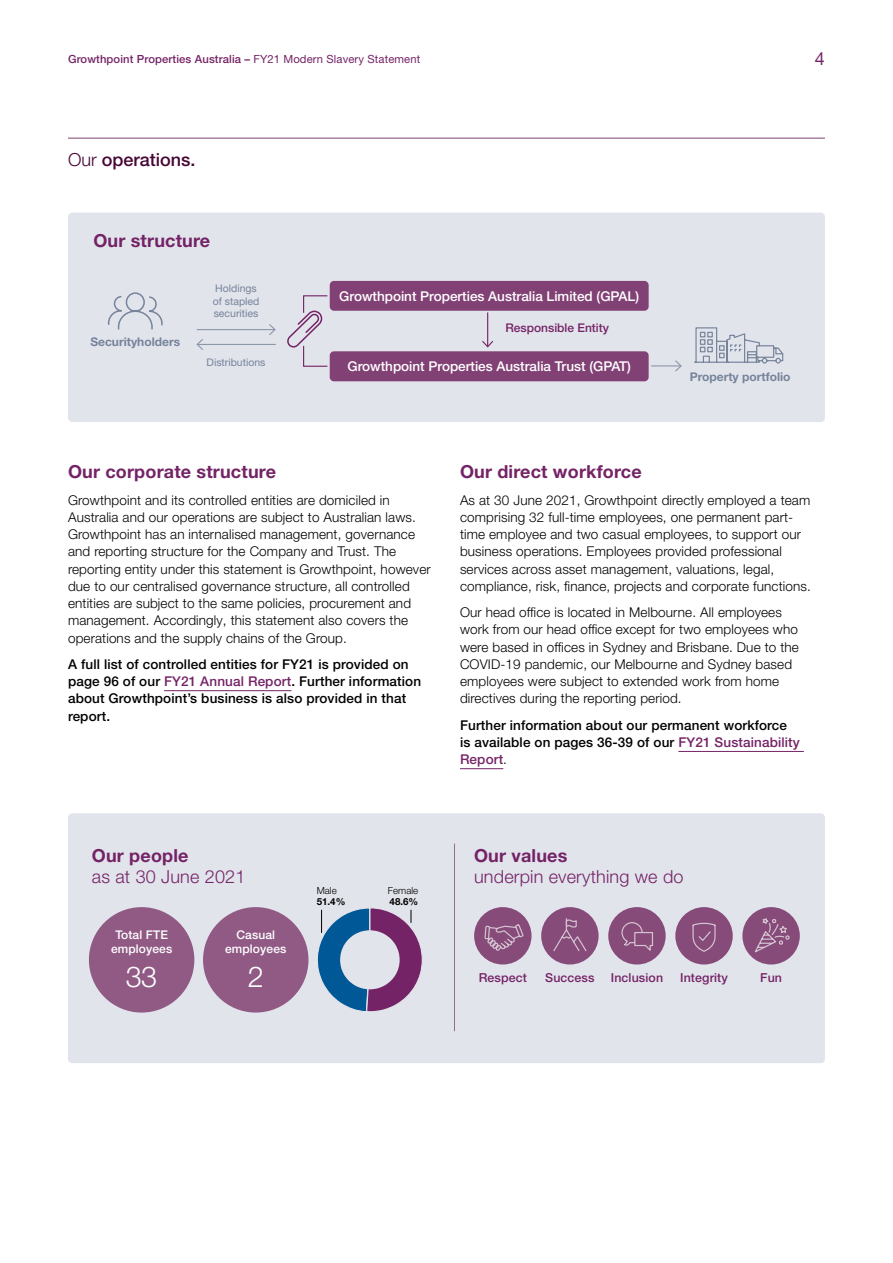
<style>
.page{position:relative;width:893px;height:1263px;background:#fff}
.page>*{position:absolute;margin:0;border:0;box-sizing:border-box;transform-origin:0 0}
.t1{font:300 28.8px "Helvetica Neue LT Pro";color:#fff}
.t2{font:700 18px "Helvetica Neue LT Pro";letter-spacing:.01em;color:#742366}
.t3{font:300 18px "Helvetica Neue LT Pro";letter-spacing:.01em;color:#742366}
.t4{font:500 18px "Helvetica Neue LT Pro";color:#470635}
.t5{font:18px "Helvetica Neue LT Pro";color:#742366}
.t6{font:300 13.5px/17.2px "Helvetica Neue LT Pro";letter-spacing:.01em;color:#000}
.t7{font:500 13.5px/17.2px "Helvetica Neue LT Pro";letter-spacing:.01em;color:#000}
.t8{font:500 13.5px "Helvetica Neue LT Pro";color:#fff}
.t9{font:500 12.3px "Helvetica Neue LT Pro";letter-spacing:.01em;color:#742366}
.t10{font:500 12px/14.4px "Helvetica Neue LT Pro";letter-spacing:.01em;color:#fff;text-align:center}
.t11{font:700 12px "Helvetica Neue LT Pro";color:#76849a}
.t12{font:500 12px "Helvetica Neue LT Pro";color:#742366}
.t13{font:500 11.25px "Helvetica Neue LT Pro";letter-spacing:.01em;color:#742366}
.t14{font:10.5px/12.6px "Helvetica Neue LT Pro";color:#76849a}
.t15{font:300 9.75px "Helvetica Neue LT Pro";color:#000}
.t16{font:700 9.75px "Helvetica Neue LT Pro";color:#000}
.s1{font-weight:400}
.s2{font-weight:300}
.s3{color:#742366}
</style>
<div class="page">
<hr style="left:164px;top:690px;width:127px;height:1px;background:#742366">
<hr style="left:678px;top:751px;width:126px;height:1px;background:#742366">
<hr style="left:460px;top:768px;width:43px;height:1px;background:#742366">
<hr style="left:68px;top:137px;width:757px;height:2px;background:#a9819f">
<div style="left:68px;top:813px;width:757px;height:250px;background:#e2e4ec;border-radius:4px"></div>
<div style="left:89px;top:907px;width:105px;height:105px;background:#905a85;border-radius:50%"></div>
<div style="left:203px;top:907px;width:105px;height:105px;background:#905a85;border-radius:50%"></div>
<div style="left:474px;top:907px;width:57px;height:57px;background:#874b7a;border-radius:50%"></div>
<svg style="left:484px;top:907px;width:40px;height:44px"></svg>
<div style="left:541px;top:907px;width:58px;height:57px;background:#874b7a;border-radius:50%"></div>
<svg style="left:553px;top:918px;width:34px;height:33px"></svg>
<div style="left:608px;top:907px;width:58px;height:57px;background:#874b7a;border-radius:50%"></div>
<svg style="left:621px;top:922px;width:32px;height:29px"></svg>
<div style="left:675px;top:907px;width:58px;height:57px;background:#874b7a;border-radius:50%"></div>
<svg style="left:692px;top:923px;width:24px;height:29px"></svg>
<div style="left:742px;top:907px;width:58px;height:57px;background:#874b7a;border-radius:50%"></div>
<svg style="left:755px;top:918px;width:35px;height:35px"></svg>
<svg style="left:317px;top:908px;width:105px;height:104px"></svg>
<hr style="left:454px;top:843px;width:1px;height:188px;background:#946f8a">
<div style="left:68px;top:213px;width:757px;height:209px;background:#e2e4ec;border-radius:4px"></div>
<div style="left:330px;top:281px;width:319px;height:30px;background:#824175;border-radius:4px"></div>
<div style="left:330px;top:351px;width:319px;height:30px;background:#824175;border-radius:4px"></div>
<svg style="left:108px;top:292px;width:55px;height:38px"></svg>
<svg style="left:694px;top:327px;width:90px;height:37px"></svg>
<hr style="left:487px;top:312px;width:1px;height:35px;background:#742366">
<svg style="left:482px;top:340px;width:12px;height:8px"></svg>
<hr style="left:651px;top:365px;width:30px;height:1px;background:#8d97aa">
<svg style="left:674px;top:360px;width:8px;height:12px"></svg>
<hr style="left:197px;top:344px;width:79px;height:1px;background:#8d97aa">
<svg style="left:196px;top:339px;width:7px;height:11px"></svg>
<hr style="left:197px;top:329px;width:78px;height:1px;background:#8d97aa">
<svg style="left:268px;top:324px;width:8px;height:11px"></svg>
<svg style="left:287px;top:295px;width:41px;height:72px"></svg>
<p class="t13" style="left:68px;top:53px;width:354px">Growthpoint Properties Australia – <span class="s1">FY21 Modern Slavery Statement</span></p>
<h2 class="t5" style="left:815px;top:48px;width:12px">4</h2>
<h2 class="t4" style="left:68px;top:149px;width:129px"><span class="s2">Our</span> operations.</h2>
<h2 class="t2" style="left:93px;top:229px;width:118px">Our structure</h2>
<p class="t11" style="left:90px;top:334px;width:91px">Securityholders</p>
<p class="t14" style="left:213px;top:282px;width:48px">Holdings of stapled securities</p>
<p class="t14" style="left:207px;top:356px;width:60px">Distributions</p>
<p class="t8" style="left:339px;top:288px;width:301px">Growthpoint Properties Australia Limited (GPAL)</p>
<p class="t12" style="left:505px;top:321px;width:105px">Responsible Entity</p>
<p class="t8" style="left:347px;top:358px;width:285px">Growthpoint Properties Australia Trust (GPAT)</p>
<p class="t11" style="left:690px;top:369px;width:102px">Property portfolio</p>
<h2 class="t2" style="left:68px;top:461px;width:210px">Our corporate structure</h2>
<p class="t6" style="left:68px;top:491px;width:364px">Growthpoint and its controlled entities are domiciled in Australia and our operations are subject to Australian laws.<br>Growthpoint has an internalised management, governance and reporting structure for the Company and Trust. The reporting entity under this statement is Growthpoint, however due to our centralised governance structure, all controlled entities are subject to the same policies, procurement and management. Accordingly, this statement also covers the operations and the supply chains of the Group.</p>
<p class="t7" style="left:68px;top:655px;width:355px">A full list of controlled entities for FY21 is provided on page 96 of our <span class="s3">FY21 Annual Report</span>. Further information about Growthpoint’s business is also provided in that report.</p>
<h2 class="t2" style="left:460px;top:461px;width:183px">Our direct workforce</h2>
<p class="t6" style="left:460px;top:491px;width:352px">As at 30 June 2021, Growthpoint directly employed a team comprising 32 full-time employees, one permanent part&shy;time employee and two casual employees, to support our business operations. Employees provided professional services across asset management, valuations, legal, compliance, risk, finance, projects and corporate functions.</p>
<p class="t6" style="left:460px;top:603px;width:340px">Our head office is located in Melbourne. All employees work from our head office except for two employees who were based in offices in Sydney and Brisbane. Due to the COVID-19 pandemic, our Melbourne and Sydney based employees were subject to extended work from home directives during the reporting period.</p>
<p class="t7" style="left:460px;top:716px;width:341px">Further information about our permanent workforce is available on pages 36-39 of our <span class="s3">FY21 Sustainability<br>Report</span><span class="s2">.</span></p>
<h2 class="t2" style="left:92px;top:844px;width:98px">Our people</h2>
<h2 class="t3" style="left:92px;top:866px;width:155px">as at 30 June 2021</h2>
<p class="t15" style="left:317px;top:885px;width:22px">Male</p>
<p class="t16" style="left:317px;top:895px;width:30px">51.4%</p>
<p class="t15" style="left:388px;top:885px;width:32px">Female</p>
<p class="t16" style="left:390px;top:895px;width:30px">48.6%</p>
<h2 class="t2" style="left:474px;top:844px;width:95px">Our values</h2>
<h2 class="t3" style="left:474px;top:866px;width:211px">underpin everything we do</h2>
<p class="t10" style="left:111px;top:927px;width:63px">Total FTE employees</p>
<h1 class="t1" style="left:126px;top:959px;width:33px">33</h1>
<p class="t10" style="left:225px;top:927px;width:63px">Casual employees</p>
<h1 class="t1" style="left:248px;top:959px;width:18px">2</h1>
<p class="t9" style="left:479px;top:970px;width:50px">Respect</p>
<p class="t9" style="left:545px;top:970px;width:51px">Success</p>
<p class="t9" style="left:611px;top:970px;width:54px">Inclusion</p>
<p class="t9" style="left:680px;top:970px;width:49px">Integrity</p>
<p class="t9" style="left:760px;top:970px;width:23px">Fun</p>
</div>
